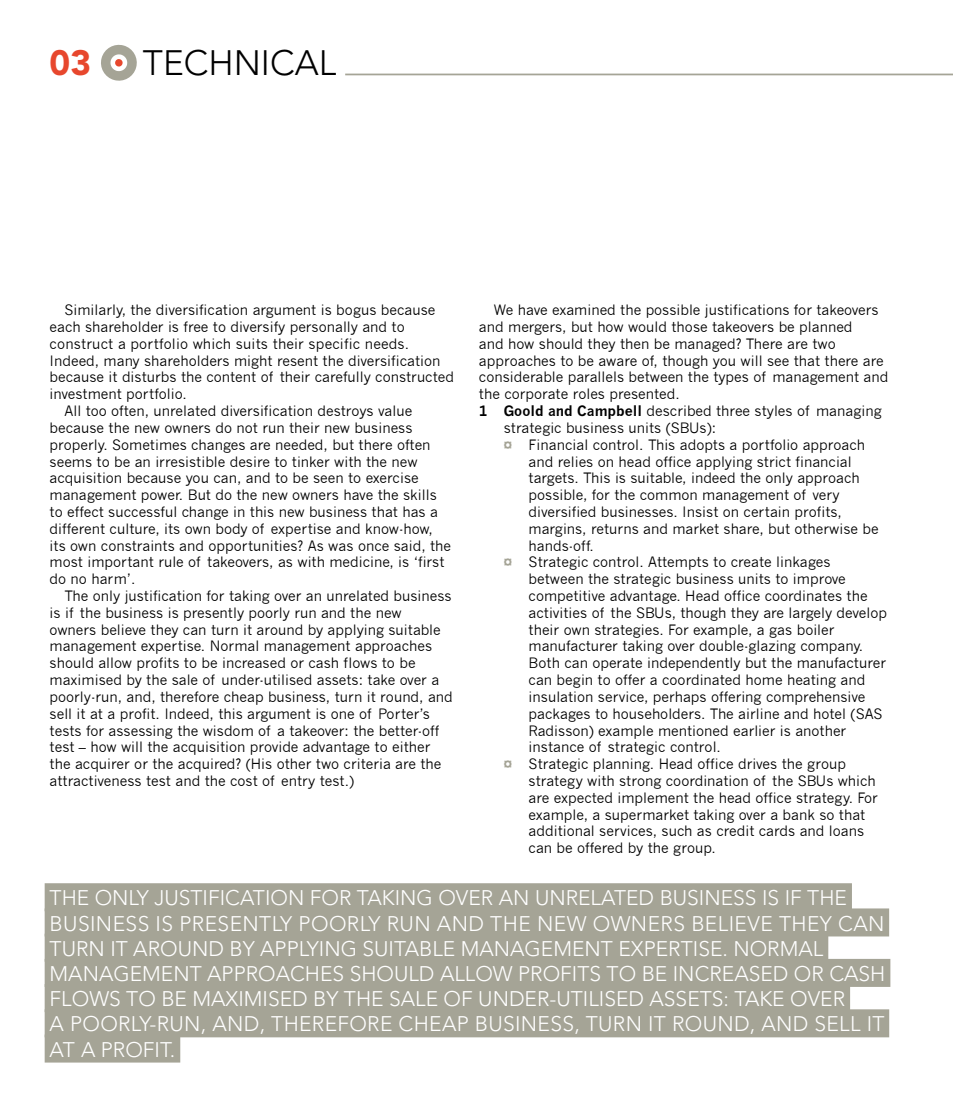
<style>
.page{position:relative;width:953px;height:1112px;background:#fff}
.page>*{position:absolute;margin:0;border:0;box-sizing:border-box;transform-origin:0 0}
.t1{font:300 35px "Avenir";color:#000}
.t2{font:900 35px "Avenir";color:#e7472d}
.t3{font:300 21px/25.2px "Avenir";color:#fff}
.t4{font:14px "News Gothic";color:#000}
.s1{font-weight:700}
.s2{font-family:"Avenir";font-weight:900;color:#a5a496}
</style>
<div class="page">
<div style="left:45px;top:883px;width:806px;height:28px;background:#a5a496"></div>
<div style="left:45px;top:908px;width:844px;height:28px;background:#a5a496"></div>
<div style="left:45px;top:933px;width:783px;height:28px;background:#a5a496"></div>
<div style="left:45px;top:958px;width:845px;height:28px;background:#a5a496"></div>
<div style="left:45px;top:983px;width:805px;height:28px;background:#a5a496"></div>
<div style="left:45px;top:1009px;width:844px;height:28px;background:#a5a496"></div>
<div style="left:45px;top:1034px;width:135px;height:28px;background:#a5a496"></div>
<svg style="left:101px;top:44px;width:36px;height:37px"></svg>
<div style="left:115px;top:59px;width:8px;height:8px;background:#e7472d;border-radius:3px"></div>
<hr style="left:345px;top:74px;width:607px;height:1px;background:#a5a496">
<h1 class="t2" style="left:50px;top:42px;width:43px">03</h1>
<h1 class="t1" style="left:143px;top:42px;width:195px">TECHNICAL</h1>
<p class="t4" style="left:64px;top:302px;width:372px">Similarly, the diversification argument is bogus because</p>
<p class="t4" style="left:50px;top:319px;width:356px">each shareholder is free to diversify personally and to</p>
<p class="t4" style="left:50px;top:335px;width:361px">construct a portfolio which suits their specific needs.</p>
<p class="t4" style="left:50px;top:352px;width:392px">Indeed, many shareholders might resent the diversification</p>
<p class="t4" style="left:50px;top:369px;width:406px">because it disturbs the content of their carefully constructed</p>
<p class="t4" style="left:50px;top:386px;width:139px">investment portfolio.</p>
<p class="t4" style="left:64px;top:403px;width:349px">All too often, unrelated diversification destroys value</p>
<p class="t4" style="left:50px;top:419px;width:364px">because the new owners do not run their new business</p>
<p class="t4" style="left:50px;top:436px;width:382px">properly. Sometimes changes are needed, but there often</p>
<p class="t4" style="left:50px;top:453px;width:369px">seems to be an irresistible desire to tinker with the new</p>
<p class="t4" style="left:50px;top:470px;width:370px">acquisition because you can, and to be seen to exercise</p>
<p class="t4" style="left:50px;top:487px;width:388px">management power. But do the new owners have the skills</p>
<p class="t4" style="left:50px;top:503px;width:390px">to effect successful change in this new business that has a</p>
<p class="t4" style="left:50px;top:520px;width:385px">different culture, its own body of expertise and know-how,</p>
<p class="t4" style="left:50px;top:537px;width:403px">its own constraints and opportunities? As was once said, the</p>
<p class="t4" style="left:50px;top:554px;width:396px">most important rule of takeovers, as with medicine, is ‘first</p>
<p class="t4" style="left:50px;top:571px;width:87px">do no harm’.</p>
<p class="t4" style="left:64px;top:587px;width:388px">The only justification for taking over an unrelated business</p>
<p class="t4" style="left:50px;top:604px;width:353px">is if the business is presently poorly run and the new</p>
<p class="t4" style="left:50px;top:621px;width:392px">owners believe they can turn it around by applying suitable</p>
<p class="t4" style="left:50px;top:638px;width:384px">management expertise. Normal management approaches</p>
<p class="t4" style="left:50px;top:655px;width:367px">should allow profits to be increased or cash flows to be</p>
<p class="t4" style="left:50px;top:671px;width:391px">maximised by the sale of under-utilised assets: take over a</p>
<p class="t4" style="left:50px;top:688px;width:404px">poorly-run, and, therefore cheap business, turn it round, and</p>
<p class="t4" style="left:50px;top:705px;width:382px">sell it at a profit. Indeed, this argument is one of Porter’s</p>
<p class="t4" style="left:50px;top:722px;width:391px">tests for assessing the wisdom of a takeover: the better-off</p>
<p class="t4" style="left:50px;top:739px;width:382px">test – how will the acquisition provide advantage to either</p>
<p class="t4" style="left:50px;top:755px;width:393px">the acquirer or the acquired? (His other two criteria are the</p>
<p class="t4" style="left:50px;top:772px;width:306px">attractiveness test and the cost of entry test.)</p>
<p class="t4" style="left:494px;top:302px;width:386px">We have examined the possible justifications for takeovers</p>
<p class="t4" style="left:479px;top:319px;width:375px">and mergers, but how would those takeovers be planned</p>
<p class="t4" style="left:479px;top:335px;width:358px">and how should they then be managed? There are two</p>
<p class="t4" style="left:479px;top:352px;width:406px">approaches to be aware of, though you will see that there are</p>
<p class="t4" style="left:479px;top:369px;width:411px">considerable parallels between the types of management and</p>
<p class="t4" style="left:479px;top:386px;width:202px">the corporate roles presented.</p>
<p class="t4" style="left:479px;top:403px;width:404px"><span class="s1">1 Goold and Campbell</span> described three styles of managing</p>
<p class="t4" style="left:504px;top:419px;width:214px">strategic business units (SBUs):</p>
<p class="t4" style="left:504px;top:436px;width:363px"><span class="s2">¤</span> Financial control. This adopts a portfolio approach</p>
<p class="t4" style="left:528px;top:453px;width:324px">and relies on head office applying strict financial</p>
<p class="t4" style="left:528px;top:470px;width:332px">targets. This is suitable, indeed the only approach</p>
<p class="t4" style="left:528px;top:487px;width:312px">possible, for the common management of very</p>
<p class="t4" style="left:528px;top:503px;width:315px">diversified businesses. Insist on certain profits,</p>
<p class="t4" style="left:528px;top:520px;width:351px">margins, returns and market share, but otherwise be</p>
<p class="t4" style="left:528px;top:537px;width:67px">hands-off.</p>
<p class="t4" style="left:504px;top:554px;width:328px"><span class="s2">¤</span> Strategic control. Attempts to create linkages</p>
<p class="t4" style="left:528px;top:571px;width:319px">between the strategic business units to improve</p>
<p class="t4" style="left:528px;top:587px;width:340px">competitive advantage. Head office coordinates the</p>
<p class="t4" style="left:528px;top:604px;width:360px">activities of the SBUs, though they are largely develop</p>
<p class="t4" style="left:528px;top:621px;width:307px">their own strategies. For example, a gas boiler</p>
<p class="t4" style="left:528px;top:638px;width:336px">manufacturer taking over double-glazing company.</p>
<p class="t4" style="left:528px;top:655px;width:359px">Both can operate independently but the manufacturer</p>
<p class="t4" style="left:528px;top:671px;width:338px">can begin to offer a coordinated home heating and</p>
<p class="t4" style="left:528px;top:688px;width:338px">insulation service, perhaps offering comprehensive</p>
<p class="t4" style="left:528px;top:705px;width:355px">packages to householders. The airline and hotel (SAS</p>
<p class="t4" style="left:528px;top:722px;width:319px">Radisson) example mentioned earlier is another</p>
<p class="t4" style="left:528px;top:739px;width:194px">instance of strategic control.</p>
<p class="t4" style="left:504px;top:755px;width:344px"><span class="s2">¤</span> Strategic planning. Head office drives the group</p>
<p class="t4" style="left:528px;top:772px;width:348px">strategy with strong coordination of the SBUs which</p>
<p class="t4" style="left:528px;top:789px;width:351px">are expected implement the head office strategy. For</p>
<p class="t4" style="left:528px;top:806px;width:338px">example, a supermarket taking over a bank so that</p>
<p class="t4" style="left:528px;top:823px;width:337px">additional services, such as credit cards and loans</p>
<p class="t4" style="left:528px;top:839px;width:189px">can be offered by the group.</p>
<p class="t3" style="left:50px;top:885px;width:837px">THE ONLY JUSTIFICATION FOR TAKING OVER AN UNRELATED BUSINESS IS IF THE BUSINESS IS PRESENTLY POORLY RUN AND THE NEW OWNERS BELIEVE THEY CAN TURN IT AROUND BY APPLYING SUITABLE MANAGEMENT EXPERTISE. NORMAL MANAGEMENT APPROACHES SHOULD ALLOW PROFITS TO BE INCREASED OR CASH FLOWS TO BE MAXIMISED BY THE SALE OF UNDER-UTILISED ASSETS: TAKE OVER<br>A POORLY-RUN, AND, THEREFORE CHEAP BUSINESS, TURN IT ROUND, AND SELL IT AT A PROFIT.</p>
</div>
